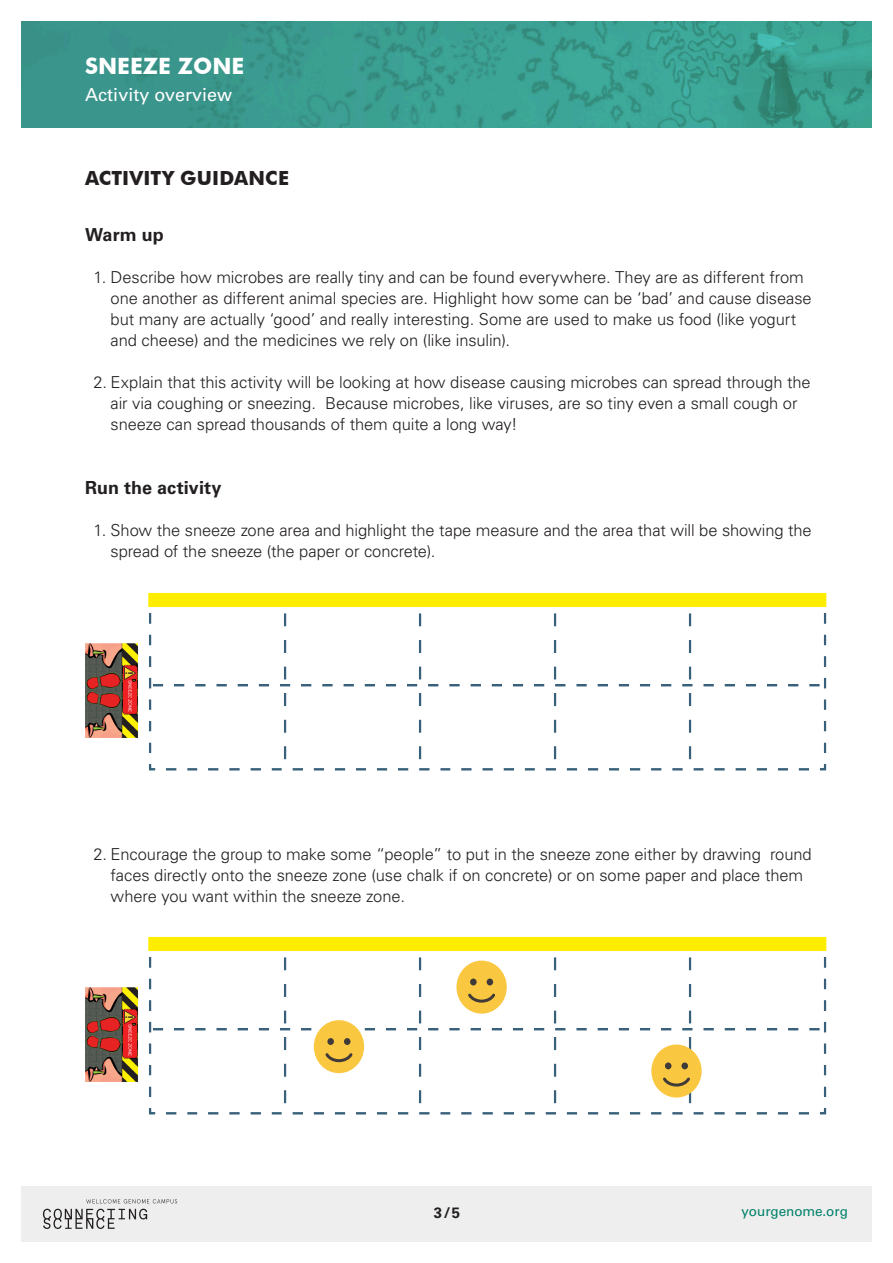
<style>
.page{position:relative;width:893px;height:1263px;background:#fff}
.page>*{position:absolute;margin:0;border:0;box-sizing:border-box;transform-origin:0 0}
.t1{font:700 22.5px "Futura BT";color:#fff}
.Title_1{font:700 19.5px "Futura BT";letter-spacing:.01em;color:#231f20}
.t2{font:18px "Univers LT Std";color:#fff}
.Title_2__5spacetop{font:700 18px "Univers LT Std";letter-spacing:.005em;color:#231f20}
.Title_2{font:700 18px "Univers LT Std";letter-spacing:.005em;color:#231f20}
.t3{font:300 16.5px/21px "Univers LT Std";letter-spacing:-.005em;color:#231f20}
.t4{font:700 15px "Univers LT Std";color:#231f20}
.t5{font:13.5px "Univers LT Std";letter-spacing:-.005em;color:#008068}
</style>
<div class="page">
<div style="left:21px;top:1186px;width:851px;height:56px;background:#eeeeef"></div>
<svg style="left:43px;top:1209px;width:104px;height:20px"></svg>
<svg style="left:86px;top:1199px;width:91px;height:4px"></svg>
<img style="left:21px;top:21px;width:851px;height:107px">
<img style="left:85px;top:592px;width:742px;height:179px">
<img style="left:85px;top:936px;width:742px;height:179px">
<div style="left:314px;top:1020px;width:50px;height:53px;background:#fac740;border-radius:50%"></div>
<div style="left:327px;top:1038px;width:7px;height:7px;background:#403b38;border-radius:50%"></div>
<div style="left:344px;top:1038px;width:6px;height:7px;background:#403b38;border-radius:50%"></div>
<svg style="left:325px;top:1053px;width:28px;height:10px"></svg>
<div style="left:456px;top:960px;width:51px;height:54px;background:#fac740;border-radius:50%"></div>
<div style="left:470px;top:978px;width:7px;height:7px;background:#403b38;border-radius:50%"></div>
<div style="left:487px;top:978px;width:6px;height:7px;background:#403b38;border-radius:50%"></div>
<svg style="left:468px;top:993px;width:27px;height:10px"></svg>
<div style="left:651px;top:1044px;width:51px;height:53px;background:#fac740;border-radius:50%"></div>
<div style="left:665px;top:1062px;width:6px;height:7px;background:#403b38;border-radius:50%"></div>
<div style="left:681px;top:1062px;width:7px;height:7px;background:#403b38;border-radius:50%"></div>
<svg style="left:663px;top:1077px;width:27px;height:10px"></svg>
<h1 class="t1" style="left:85px;top:52px;width:161px">SNEEZE ZONE</h1>
<p class="t2" style="left:85px;top:84px;width:149px">Activity overview</p>
<p class="Title_1" style="left:85px;top:166px;width:206px">ACTIVITY GUIDANCE</p>
<p class="Title_2" style="left:85px;top:223px;width:80px">Warm up</p>
<p class="t3" style="left:111px;top:266px;width:703px;text-indent:-17px">1. Describe how microbes are really tiny and can be found everywhere. They are as different from one another as different animal species are. Highlight how some can be ‘bad’ and cause disease but many are actually ‘good’ and really interesting. Some are used to make us food (like yogurt and cheese) and the medicines we rely on (like insulin).</p>
<p class="t3" style="left:111px;top:372px;width:702px;text-indent:-17px">2. Explain that this activity will be looking at how disease causing microbes can spread through the air via coughing or sneezing. Because microbes, like viruses, are so tiny even a small cough or sneeze can spread thousands of them quite a long way!</p>
<p class="Title_2__5spacetop" style="left:85px;top:477px;width:138px">Run the activity</p>
<p class="t3" style="left:111px;top:520px;width:703px;text-indent:-17px">1. Show the sneeze zone area and highlight the tape measure and the area that will be showing the spread of the sneeze (the paper or concrete).</p>
<p class="t3" style="left:111px;top:843px;width:703px;text-indent:-17px">2. Encourage the group to make some “people” to put in the sneeze zone either by drawing round faces directly onto the sneeze zone (use chalk if on concrete) or on some paper and place them where you want within the sneeze zone.</p>
<p class="t4" style="left:434px;top:1203px;width:28px">3/5</p>
<p class="t5" style="left:741px;top:1203px;width:108px">yourgenome.org</p>
</div>
